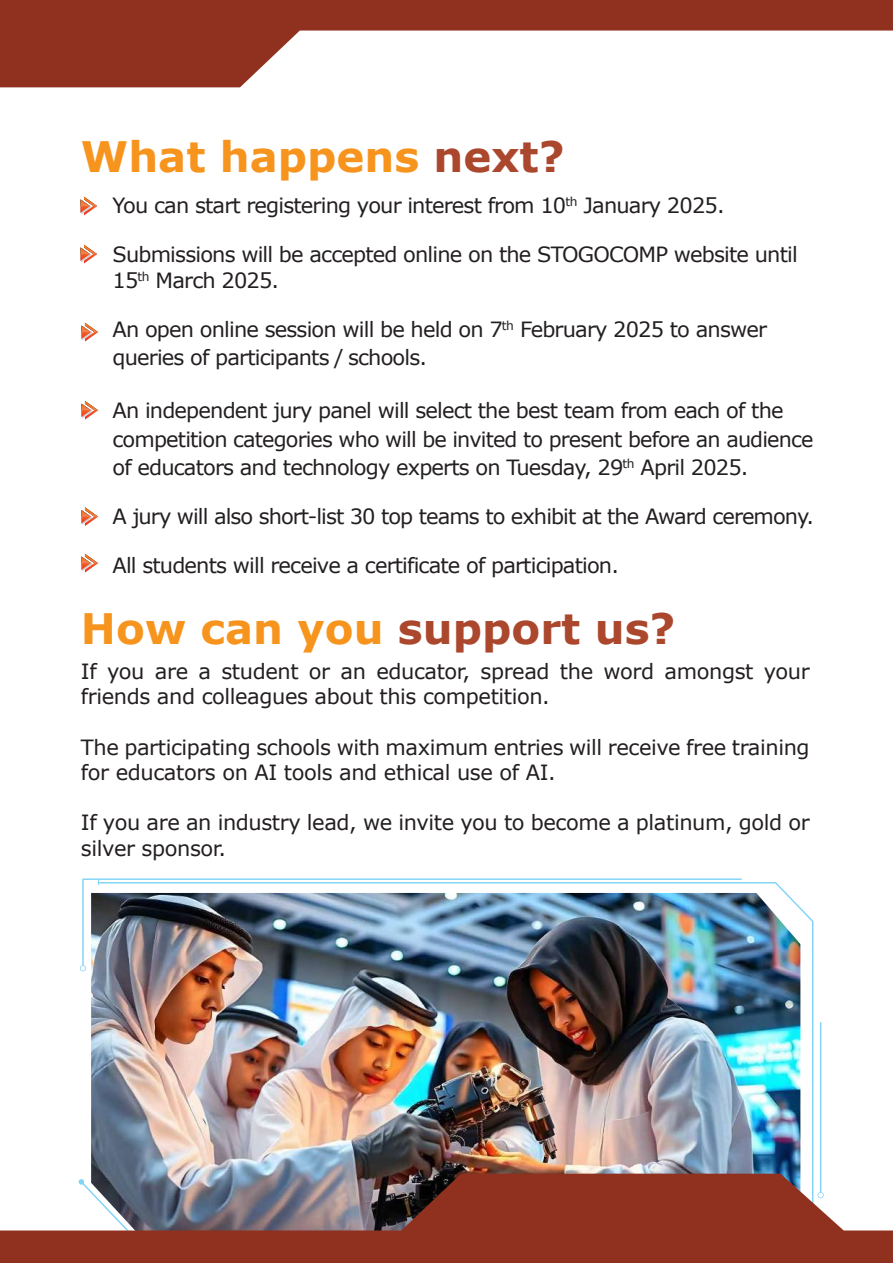
<style>
.page{position:relative;width:893px;height:1263px;background:#fff}
.page>*{position:absolute;margin:0;border:0;box-sizing:border-box;transform-origin:0 0}
.t1{font:700 42px "Verdana";color:#ab472c}
.t2{font:700 42px "Verdana";color:#f7941e}
.t3{font:21px/28.2px "Verdana";letter-spacing:-.04em;color:#231f20}
.t4{font:21px/25.2px "Verdana";letter-spacing:-.02em;color:#231f20}
.s1{color:#ab472c}
.s2{color:#f7941e}
</style>
<div class="page">
<hr style="left:820px;top:1023px;width:1px;height:172px;background:#81d4f7">
<svg style="left:82px;top:878px;width:660px;height:92px"></svg>
<svg style="left:80px;top:965px;width:6px;height:6px"></svg>
<img style="left:97px;top:881px;width:717px;height:293px">
<svg style="left:0;top:1174px;width:893px;height:89px;background:#94584f"></svg>
<svg style="left:0;top:0;width:893px;height:87px;fill:#90311f"></svg>
<svg style="left:80px;top:197px;width:17px;height:18px"></svg>
<svg style="left:80px;top:245px;width:17px;height:18px"></svg>
<svg style="left:81px;top:323px;width:17px;height:19px"></svg>
<svg style="left:81px;top:401px;width:17px;height:19px"></svg>
<svg style="left:81px;top:507px;width:17px;height:19px"></svg>
<svg style="left:81px;top:554px;width:17px;height:19px"></svg>
<h1 class="t2" style="left:81px;top:127px;width:485px">What happens <span class="s1">next?</span></h1>
<p class="t3" style="left:112px;top:191px;width:614px">You can start registering your interest from 10<sup>th</sup> January 2025.</p>
<p class="t3" style="left:112px;top:242px;width:687px;line-height:25.2px">Submissions will be accepted online on the STOGOCOMP website until<br>15<sup>th</sup> March 2025.</p>
<p class="t3" style="left:112px;top:315px;width:656px">An open online session will be held on 7<sup>th</sup> February 2025 to answer queries of participants / schools.</p>
<p class="t3" style="left:112px;top:396px;width:702px">An independent jury panel will select the best team from each of the competition categories who will be invited to present before an audience of educators and technology experts on Tuesday, 29<sup>th</sup> April 2025.</p>
<p class="t3" style="left:112px;top:502px;width:703px">A jury will also short-list 30 top teams to exhibit at the Award ceremony.</p>
<p class="t3" style="left:112px;top:551px;width:508px">All students will receive a certificate of participation.</p>
<h1 class="t1" style="left:81px;top:599px;width:596px"><span class="s2">How can you</span> support us?</h1>
<p class="t4" style="left:81px;top:659px;width:730px">If you are a student or an educator, spread the word amongst your friends and colleagues about this competition.</p>
<p class="t4" style="left:81px;top:734px;width:730px">The participating schools with maximum entries will receive free training for educators on AI tools and ethical use of AI.</p>
<p class="t4" style="left:81px;top:810px;width:730px">If you are an industry lead, we invite you to become a platinum, gold or silver sponsor.</p>
</div>
